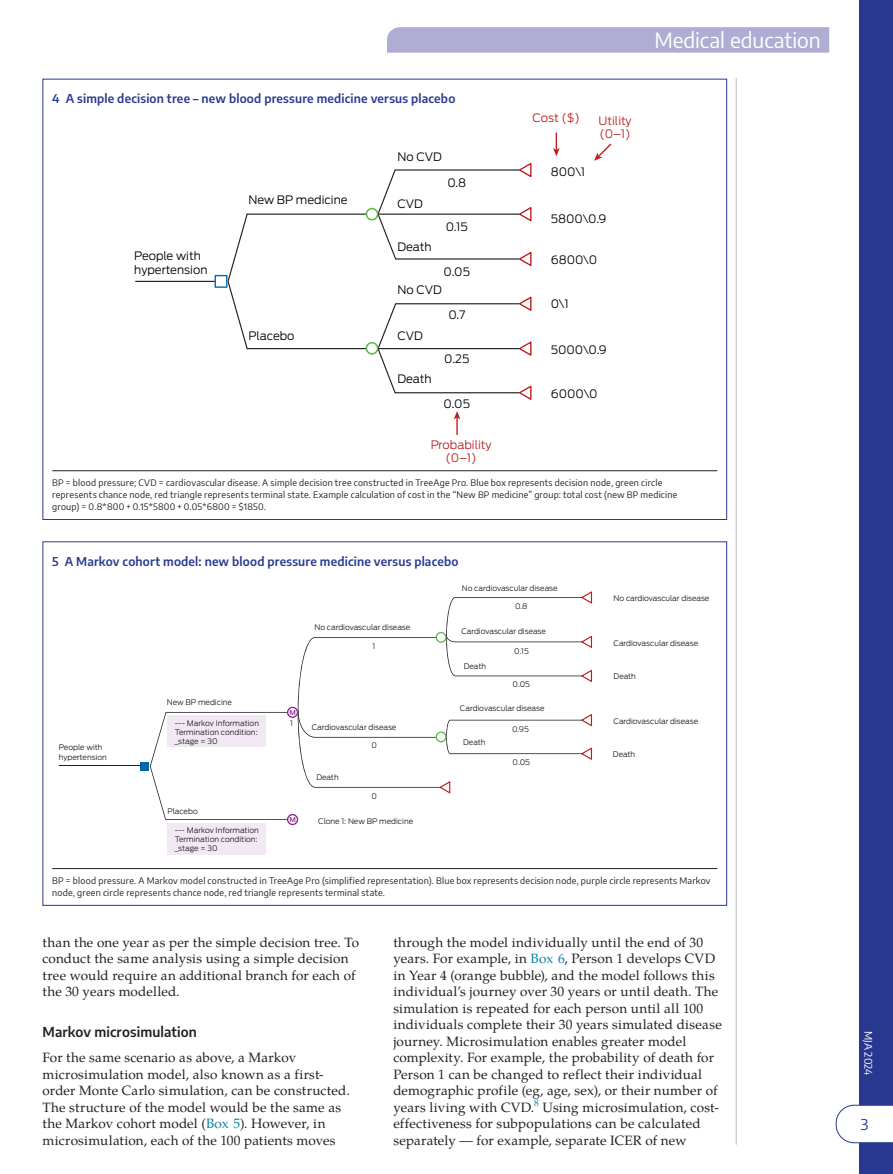
<style>
.page{position:relative;width:893px;height:1174px;background:#fff}
.page>*{position:absolute;margin:0;border:0;box-sizing:border-box;transform-origin:0 0}
.t1{font:21px "Encode Sans";letter-spacing:-.005em;color:#fff}
.t2{font:15px "Encode Sans";color:#283890}
.t3{font:13.5px/16.5px "Te X Gyre Pagella";letter-spacing:.01em;color:#231f20}
.t4{font:600 13.5px "Encode Sans";letter-spacing:.01em;color:#231f20}
.t5{font:600 12px "Encode Sans";letter-spacing:.015em;color:#283890}
.t6{font:300 11.55px/13.8px "Antenna";color:#000}
.t7{font:300 11.55px/13.8px "Antenna";color:#bd1d21;text-align:center}
.t8{font:10.5px "Encode Sans";letter-spacing:-.005em;color:#fff}
.t9{font:9px/12px "Encode Sans";letter-spacing:.025em;color:#231f20}
.t10{font:300 7.65px/9.1px "Antenna";color:#1e1e1e}
.t11{font:500 6.75px "Antenna";color:#8a258d}
.s1{color:#0d7fac}
</style>
<div class="page">
<div style="left:859px;top:0;width:34px;height:1174px;background:#283890"></div>
<div style="left:836px;top:1105px;width:57px;height:37px;background:#fff"></div>
<svg style="left:387px;top:27px;width:442px;height:26px;background:#b0aed3"></svg>
<hr style="left:736px;top:78px;width:1px;height:1066px;background:#bcbdc0">
<hr style="left:52px;top:470px;width:665px;height:1px;background:#231f20">
<svg style="left:454px;top:411px;width:6px;height:24px"></svg>
<svg style="left:553px;top:132px;width:7px;height:24px"></svg>
<svg style="left:594px;top:143px;width:18px;height:18px"></svg>
<svg style="left:227px;top:163px;width:305px;height:237px"></svg>
<div style="left:366px;top:208px;width:12px;height:12px;background:#fff;border-radius:50%"></div>
<div style="left:366px;top:208px;width:12px;height:12px;border:2px solid #5dba47;border-radius:50%"></div>
<div style="left:366px;top:343px;width:12px;height:11px;background:#fff;border-radius:50%"></div>
<div style="left:366px;top:342px;width:12px;height:12px;border:2px solid #5dba47;border-radius:50%"></div>
<hr style="left:135px;top:281px;width:88px;height:1px;background:#211d1e">
<div style="left:215px;top:275px;width:12px;height:13px;background:#fff;border:1px solid #006aac"></div>
<hr style="left:52px;top:868px;width:665px;height:1px;background:#231f20">
<div style="left:167px;top:822px;width:99px;height:32px;background:#f2e8f4"></div>
<div style="left:141px;top:762px;width:8px;height:8px;background:#006aac"></div>
<hr style="left:59px;top:765px;width:82px;height:1px;background:#1e1e1e">
<svg style="left:150px;top:591px;width:442px;height:234px"></svg>
<p class="t5" style="left:52px;top:90px;width:405px">4 A simple decision tree – new blood pressure medicine versus placebo</p>
<p class="t6" style="left:397px;top:150px;width:46px">No CVD</p>
<p class="t6" style="left:134px;top:249px;width:75px">People with hypertension</p>
<p class="t6" style="left:248px;top:193px;width:101px">New BP medicine</p>
<p class="t6" style="left:248px;top:329px;width:48px">Placebo</p>
<p class="t6" style="left:397px;top:196px;width:27px">CVD</p>
<p class="t6" style="left:447px;top:175px;width:20px">0.8</p>
<p class="t6" style="left:446px;top:219px;width:24px">0.15</p>
<p class="t6" style="left:444px;top:264px;width:28px">0.05</p>
<p class="t6" style="left:448px;top:308px;width:18px">0.7</p>
<p class="t6" style="left:444px;top:352px;width:27px">0.25</p>
<p class="t6" style="left:444px;top:397px;width:28px">0.05</p>
<p class="t6" style="left:397px;top:240px;width:36px">Death</p>
<p class="t6" style="left:397px;top:283px;width:46px">No CVD</p>
<p class="t6" style="left:397px;top:329px;width:27px">CVD</p>
<p class="t6" style="left:397px;top:372px;width:36px">Death</p>
<p class="t7" style="left:431px;top:437px;width:62px">Probability (0–1)</p>
<h1 class="t1" style="left:654px;top:25px;width:168px">Medical education</h1>
<p class="t7" style="left:533px;top:111px;width:49px">Cost ($)</p>
<p class="t7" style="left:599px;top:113px;width:35px;text-align:left">Utility (0–1)</p>
<p class="t6" style="left:551px;top:164px;width:36px">800\1</p>
<p class="t6" style="left:551px;top:212px;width:57px">5800\0.9</p>
<p class="t6" style="left:551px;top:253px;width:48px">6800\0</p>
<p class="t6" style="left:551px;top:297px;width:19px">0\1</p>
<p class="t6" style="left:551px;top:343px;width:58px">5000\0.9</p>
<p class="t6" style="left:551px;top:387px;width:48px">6000\0</p>
<p class="t9" style="left:52px;top:476px;width:627px">BP = blood pressure; CVD = cardiovascular disease. A simple decision tree constructed in TreeAge Pro. Blue box represents decision node, green circle represents chance node, red triangle represents terminal state. Example calculation of cost in the “New BP medicine” group: total cost (new BP medicine group) = 0.8*800 + 0.15*5800 + 0.05*6800 = $1850.</p>
<p class="t5" style="left:52px;top:552px;width:408px">5 A Markov cohort model: new blood pressure medicine versus placebo</p>
<p class="t10" style="left:59px;top:743px;width:50px">People with hypertension</p>
<p class="t10" style="left:167px;top:698px;width:67px">New BP medicine</p>
<p class="t10" style="left:175px;top:718px;width:86px">--- Markov Information<br>Termination condition: _stage = 30</p>
<p class="t10" style="left:167px;top:806px;width:32px">Placebo</p>
<p class="t10" style="left:175px;top:825px;width:86px">--- Markov Information<br>Termination condition: _stage = 30</p>
<p class="t10" style="left:314px;top:622px;width:97px">No cardiovascular disease</p>
<p class="t10" style="left:372px;top:641px;width:4px">1</p>
<p class="t11" style="left:289px;top:708px;width:8px">M</p>
<p class="t10" style="left:290px;top:719px;width:4px">1</p>
<p class="t11" style="left:289px;top:815px;width:8px">M</p>
<p class="t10" style="left:312px;top:723px;width:86px">Cardiovascular disease</p>
<p class="t10" style="left:316px;top:772px;width:24px">Death</p>
<p class="t10" style="left:372px;top:741px;width:7px">0</p>
<p class="t10" style="left:372px;top:791px;width:7px">0</p>
<p class="t10" style="left:318px;top:817px;width:96px">Clone 1: New BP medicine</p>
<p class="t10" style="left:462px;top:583px;width:97px">No cardiovascular disease</p>
<p class="t10" style="left:515px;top:602px;width:14px">0.8</p>
<p class="t10" style="left:514px;top:647px;width:16px">0.15</p>
<p class="t10" style="left:513px;top:679px;width:19px">0.05</p>
<p class="t10" style="left:461px;top:626px;width:86px">Cardiovascular disease</p>
<p class="t10" style="left:464px;top:661px;width:24px">Death</p>
<p class="t10" style="left:460px;top:703px;width:86px">Cardiovascular disease</p>
<p class="t10" style="left:463px;top:738px;width:24px">Death</p>
<p class="t10" style="left:512px;top:725px;width:18px">0.95</p>
<p class="t10" style="left:513px;top:757px;width:19px">0.05</p>
<p class="t10" style="left:614px;top:594px;width:97px">No cardiovascular disease</p>
<p class="t10" style="left:614px;top:638px;width:86px">Cardiovascular disease</p>
<p class="t10" style="left:614px;top:671px;width:24px">Death</p>
<p class="t10" style="left:614px;top:716px;width:86px">Cardiovascular disease</p>
<p class="t10" style="left:613px;top:750px;width:24px">Death</p>
<p class="t9" style="left:52px;top:874px;width:660px">BP = blood pressure. A Markov model constructed in TreeAge Pro (simplified representation). Blue box represents decision node, purple circle represents Markov node, green circle represents chance node, red triangle represents terminal state.</p>
<p class="t3" style="left:43px;top:933px;width:318px">than the one year as per the simple decision tree. To conduct the same analysis using a simple decision tree would require an additional branch for each of the 30 years modelled.</p>
<p class="t4" style="left:43px;top:1022px;width:156px">Markov microsimulation</p>
<p class="t3" style="left:43px;top:1048px;width:309px">For the same scenario as above, a Markov microsimulation model, also known as a first&shy;order Monte Carlo simulation, can be constructed.<br>The structure of the model would be the same as the Markov cohort model (<span class="s1">Box 5</span>). However, in microsimulation, each of the 100 patients moves</p>
<p class="t3" style="left:393px;top:933px;width:330px">through the model individually until the end of 30 years. For example, in <span class="s1">Box 6</span>, Person 1 develops CVD in Year 4 (orange bubble), and the model follows this individual’s journey over 30 years or until death. The simulation is repeated for each person until all 100 individuals complete their 30 years simulated disease journey. Microsimulation enables greater model complexity. For example, the probability of death for Person 1 can be changed to reflect their individual demographic profile (eg, age, sex), or their number of years living with CVD.<sup>8</sup> Using microsimulation, cost&shy;effectiveness for subpopulations can be calculated separately — for example, separate ICER of new</p>
<p class="t8" style="left:876px;top:1031px;width:46px;rotate:90deg">MJA 2024</p>
<p class="t2" style="left:861px;top:1113px;width:9px">3</p>
</div>
